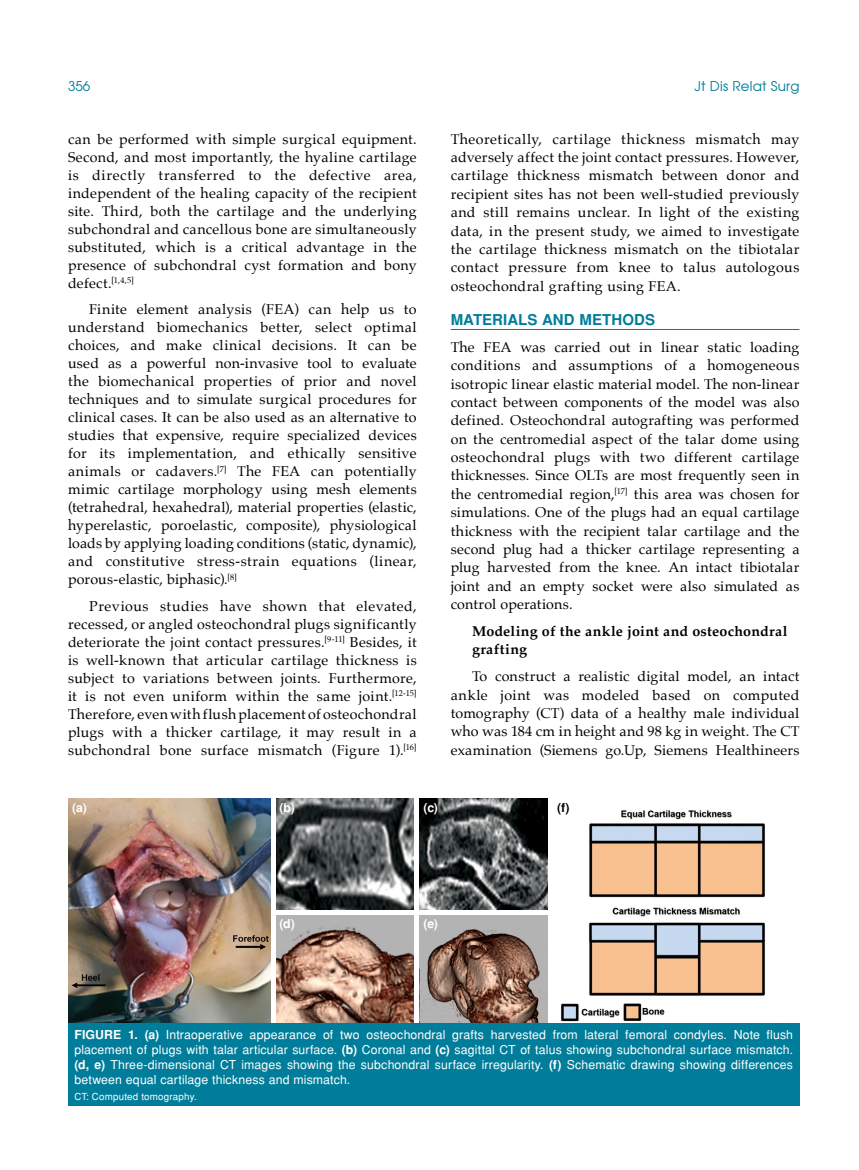
<style>
.page{position:relative;width:859px;height:1170px;background:#fff}
.page>*{position:absolute;margin:0;border:0;box-sizing:border-box;transform-origin:0 0}
.t1{font:700 15px "Helvetica Tr";letter-spacing:.005em;color:#007d9a}
.t2{font:14.25px/18px "Palatino";letter-spacing:.02em;color:#000;text-align:justify}
.t3{font:700 14.25px/18.3px "Palatino";letter-spacing:.02em;color:#000}
.t4{font:13.5px "Avant Garde Tr";letter-spacing:.015em;color:#007d9a}
.t5{font:12.3px/15.3px "Helvetica Normal Tr";letter-spacing:.015em;color:#fff;text-align:justify}
.t6{font:700 12.3px "Helvetica Tr";color:#fff}
.t7{font:700 12.3px "Helvetica Tr";color:#000}
.t8{font:9.75px "Helvetica Normal Tr";letter-spacing:.02em;color:#fff}
.s1{font-family:"Helvetica Tr";font-weight:700}
</style>
<div class="page">
<hr style="left:451px;top:329px;width:348px;height:1px;background:#007d9a">
<img style="left:68px;top:798px;width:697px;height:225px">
<hr style="left:271px;top:797px;width:4px;height:228px;background:#fff">
<div style="left:273px;top:910px;width:278px;height:5px;background:#fff"></div>
<hr style="left:549px;top:797px;width:4px;height:228px;background:#fff">
<div style="left:414px;top:797px;width:5px;height:228px;background:#fff"></div>
<div style="left:68px;top:1023px;width:731px;height:83px;background:#007d9a"></div>
<p class="t4" style="left:68px;top:77px;width:24px">356</p>
<p class="t4" style="left:694px;top:77px;width:106px">Jt Dis Relat Surg</p>
<p class="t2" style="left:68px;top:130px;width:350px">can be performed with simple surgical equipment.<br>Second, and most importantly, the hyaline cartilage is directly transferred to the defective area, independent of the healing capacity of the recipient site. Third, both the cartilage and the underlying subchondral and cancellous bone are simultaneously substituted, which is a critical advantage in the presence of subchondral cyst formation and bony defect.<sup>[1,4,5]</sup></p>
<p class="t2" style="left:68px;top:300px;width:350px;text-indent:21px">Finite element analysis (FEA) can help us to understand biomechanics better, select optimal choices, and make clinical decisions. It can be used as a powerful non-invasive tool to evaluate the biomechanical properties of prior and novel techniques and to simulate surgical procedures for clinical cases. It can be also used as an alternative to studies that expensive, require specialized devices for its implementation, and ethically sensitive animals or cadavers.<sup>[7]</sup> The FEA can potentially mimic cartilage morphology using mesh elements (tetrahedral, hexahedral), material properties (elastic, hyperelastic, poroelastic, composite), physiological loads by applying loading conditions (static, dynamic), and constitutive stress-strain equations (linear, porous-elastic, biphasic).<sup>[8]</sup></p>
<p class="t2" style="left:68px;top:597px;width:350px;text-indent:21px">Previous studies have shown that elevated, recessed, or angled osteochondral plugs significantly deteriorate the joint contact pressures.<sup>[9-11]</sup> Besides, it is well-known that articular cartilage thickness is subject to variations between joints. Furthermore, it is not even uniform within the same joint.<sup>[12-15] </sup>Therefore, even with flush placement of osteochondral plugs with a thicker cartilage, it may result in a subchondral bone surface mismatch (Figure 1).<sup>[16]</sup></p>
<p class="t2" style="left:451px;top:129px;width:350px">Theoretically, cartilage thickness mismatch may adversely affect the joint contact pressures. However, cartilage thickness mismatch between donor and recipient sites has not been well-studied previously and still remains unclear. In light of the existing data, in the present study, we aimed to investigate the cartilage thickness mismatch on the tibiotalar contact pressure from knee to talus autologous osteochondral grafting using FEA.</p>
<p class="t1" style="left:451px;top:310px;width:206px">MATERIALS AND METHODS</p>
<p class="t2" style="left:451px;top:337px;width:350px">The FEA was carried out in linear static loading conditions and assumptions of a homogeneous isotropic linear elastic material model. The non-linear contact between components of the model was also defined. Osteochondral autografting was performed on the centromedial aspect of the talar dome using osteochondral plugs with two different cartilage thicknesses. Since OLTs are most frequently seen in the centromedial region,<sup>[17]</sup> this area was chosen for simulations. One of the plugs had an equal cartilage thickness with the recipient talar cartilage and the second plug had a thicker cartilage representing a plug harvested from the knee. An intact tibiotalar joint and an empty socket were also simulated as control operations.</p>
<p class="t3" style="left:472px;top:621px;width:317px">Modeling of the ankle joint and osteochondral grafting</p>
<p class="t2" style="left:451px;top:667px;width:350px;text-indent:21px">To construct a realistic digital model, an intact ankle joint was modeled based on computed tomography (CT) data of a healthy male individual who was 184 cm in height and 98 kg in weight. The CT examination (Siemens go.Up, Siemens Healthineers</p>
<p class="t6" style="left:72px;top:800px;width:16px">(a)</p>
<p class="t6" style="left:279px;top:800px;width:17px">(b)</p>
<p class="t6" style="left:279px;top:916px;width:17px">(d)</p>
<p class="t6" style="left:423px;top:800px;width:16px">(c)</p>
<p class="t7" style="left:557px;top:800px;width:14px">(f)</p>
<p class="t6" style="left:423px;top:916px;width:16px">(e)</p>
<p class="t5" style="left:74px;top:1026px;width:720px"><span class="s1">FIGURE 1. (a)</span> Intraoperative appearance of two osteochondral grafts harvested from lateral femoral condyles. Note flush placement of plugs with talar articular surface. <span class="s1">(b)</span> Coronal and <span class="s1">(c)</span> sagittal CT of talus showing subchondral surface mismatch. <span class="s1">(d, e)</span> Three-dimensional CT images showing the subchondral surface irregularity. <span class="s1">(f)</span> Schematic drawing showing differences between equal cartilage thickness and mismatch.</p>
<p class="t8" style="left:74px;top:1090px;width:124px">CT: Computed tomography.</p>
</div>
